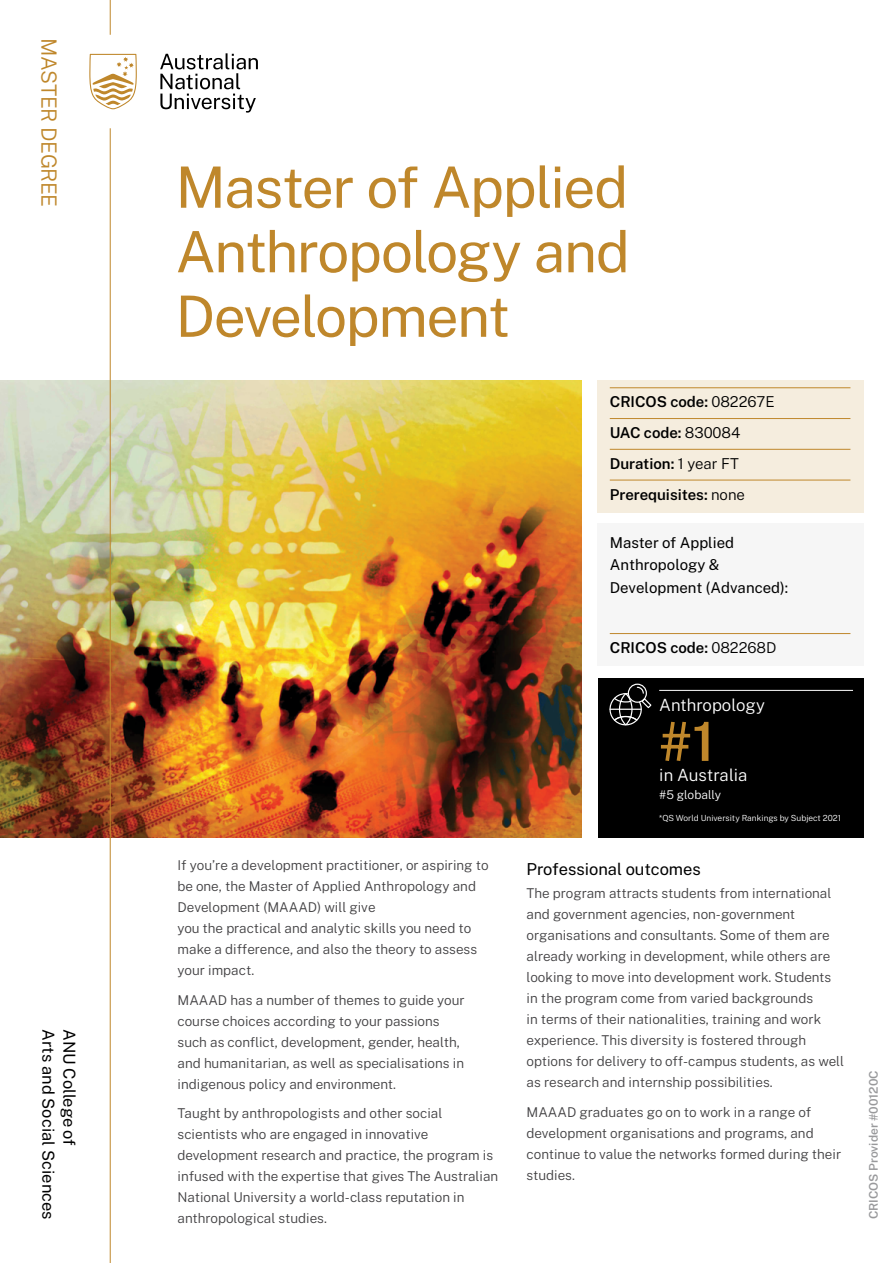
<style>
.page{position:relative;width:893px;height:1263px;background:#fff}
.page>*{position:absolute;margin:0;border:0;box-sizing:border-box;transform-origin:0 0}
.t1{font:57px/64.5px "Public Sans";letter-spacing:-.03em;color:#bf872b;text-align:justify}
.t2{font:600 54px "Public Sans";color:#bf872b}
.t3{font:300 21px "Public Sans";letter-spacing:-.02em;color:#bf872b}
.t4{font:300 16.8px "Public Sans";color:#fff}
.t5{font:16.5px "Public Sans";color:#000}
.t6{font:600 15px/30.8px "Public Sans";color:#000}
.t7{font:15px/22.5px "Public Sans";color:#000}
.t8{font:300 13.5px/21px "Public Sans";color:#414042}
.t9{font:600 12px "Public Sans";color:#6d6e71}
.t10{font:300 12px "Public Sans";letter-spacing:-.005em;color:#fff}
.t11{font:300 8.4px "Public Sans";color:#fff}
.s1{font-weight:300}
</style>
<div class="page">
<img style="left:0;top:380px;width:581px;height:458px">
<div style="left:597px;top:380px;width:266px;height:132px;background:#f5edde"></div>
<hr style="left:610px;top:387px;width:240px;height:1px;background:#bf872b">
<hr style="left:610px;top:418px;width:240px;height:1px;background:#bf872b">
<hr style="left:610px;top:449px;width:240px;height:1px;background:#bf872b">
<hr style="left:610px;top:480px;width:240px;height:1px;background:#bf872b">
<div style="left:597px;top:523px;width:266px;height:143px;background:#f6f6f6"></div>
<hr style="left:610px;top:633px;width:240px;height:1px;background:#bf872b">
<hr style="left:110px;top:0;width:1px;height:35px;background:#bf872b">
<hr style="left:110px;top:128px;width:1px;height:1135px;background:#bf872b">
<svg style="left:160px;top:53px;width:98px;height:60px"></svg>
<svg style="left:89px;top:54px;width:48px;height:55px"></svg>
<div style="left:598px;top:678px;width:265px;height:160px;background:#000"></div>
<hr style="left:659px;top:690px;width:194px;height:1px;background:#fff">
<div style="left:628px;top:684px;width:19px;height:19px;border:1px solid #fff;border-radius:50%"></div>
<svg style="left:609px;top:686px;width:43px;height:40px"></svg>
<h3 class="t3" style="left:64px;top:38px;width:171px;rotate:90deg">MASTER DEGREE</h3>
<p class="t5" style="left:60px;top:1029px;width:192px;rotate:90deg">Arts and Social Sciences</p>
<p class="t5" style="left:81px;top:1029px;width:119px;rotate:90deg">ANU College of</p>
<h1 class="t1" style="left:175px;top:151px;width:456px">Master of Applied Anthropology and Development</h1>
<p class="t6" style="left:610px;top:386px;width:166px">CRICOS code: <span class="s1">082267E<br></span>UAC code: <span class="s1">830084<br></span>Duration: <span class="s1">1 year FT<br></span>Prerequisites: <span class="s1">none</span></p>
<p class="t7" style="left:610px;top:530px;width:180px">Master of Applied<br>Anthropology &amp;<br>Development (Advanced):</p>
<p class="t6" style="left:610px;top:631px;width:168px">CRICOS code: <span class="s1">082268D</span></p>
<p class="t8" style="left:178px;top:854px;width:313px">If you’re a development practitioner, or aspiring to be one, the Master of Applied Anthropology and Development (MAAAD) will give<br>you the practical and analytic skills you need to make a difference, and also the theory to assess your impact.</p>
<p class="t8" style="left:178px;top:988px;width:289px">MAAAD has a number of themes to guide your course choices according to your passions such as conflict, development, gender, health, and humanitarian, as well as specialisations in indigenous policy and environment.</p>
<p class="t8" style="left:178px;top:1102px;width:322px">Taught by anthropologists and other social scientists who are engaged in innovative development research and practice, the program is infused with the expertise that gives The Australian National University a world-class reputation in anthropological studies.</p>
<p class="t4" style="left:659px;top:693px;width:107px">Anthropology</p>
<h2 class="t2" style="left:659px;top:702px;width:57px">#1</h2>
<p class="t4" style="left:659px;top:763px;width:90px">in Australia</p>
<p class="t10" style="left:659px;top:786px;width:63px">#5 globally</p>
<p class="t11" style="left:659px;top:811px;width:183px">*QS World University Rankings by Subject 2021</p>
<p class="t5" style="left:527px;top:857px;width:176px">Professional outcomes</p>
<p class="t8" style="left:527px;top:882px;width:319px">The program attracts students from international and government agencies, non-government organisations and consultants. Some of them are already working in development, while others are looking to move into development work. Students in the program come from varied backgrounds<br>in terms of their nationalities, training and work experience. This diversity is fostered through options for delivery to off-campus students, as well as research and internship possibilities.</p>
<p class="t8" style="left:527px;top:1100px;width:316px">MAAAD graduates go on to work in a range of development organisations and programs, and continue to value the networks formed during their studies.</p>
<p class="t9" style="left:865px;top:1219px;width:151px;rotate:-90deg">CRICOS Provider #00120C</p>
</div>
